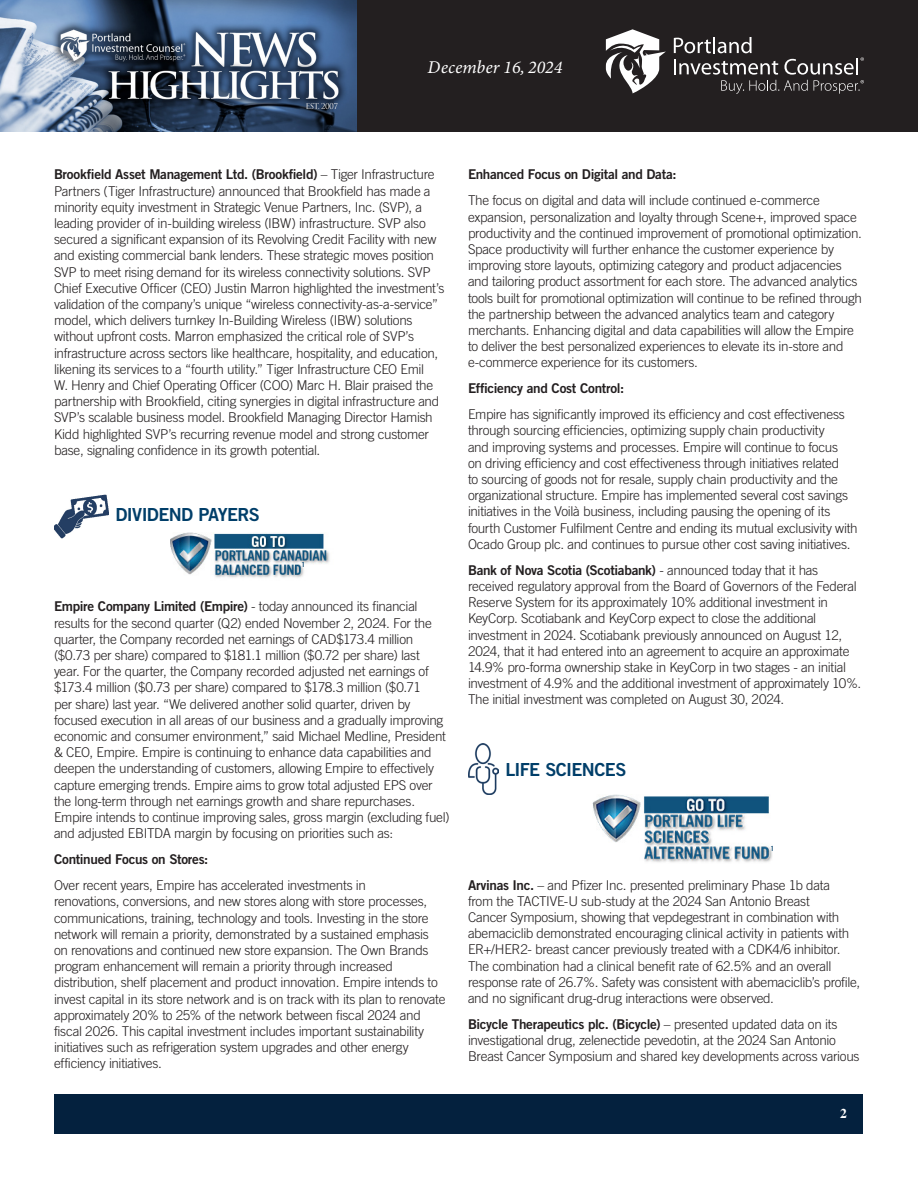
<style>
.page{position:relative;width:918px;height:1188px;background:#fff}
.page>*{position:absolute;margin:0;border:0;box-sizing:border-box;transform-origin:0 0}
.Article_-_Body{font:18px "Trade Gothic Bold Two";letter-spacing:-.035em;color:#003e69}
.t1{font:italic 18px "Minion Variable Concept";color:#fff}
.Article_-_Body-2{font:300 13.5px/16.2px "Trade Gothic";letter-spacing:-.02em;color:#231f20}
.Article_-_Body-3{font:13.5px "Trade Gothic Bold Two";letter-spacing:-.025em;color:#231f20}
.t2{font:700 13.5px "Times";color:#fff}
.t3{font:7.05px "Trade Gothic Bold Cond Twenty";color:#003e69}
.s1{font-family:"Trade Gothic Bold Two";font-weight:400}
</style>
<div class="page">
<div style="left:356px;top:0;width:562px;height:132px;background:#231f20"></div>
<img style="left:0;top:0;width:356px;height:132px">
<svg style="left:674px;top:37px;width:190px;height:57px"></svg>
<svg style="left:606px;top:29px;width:60px;height:64px"></svg>
<div style="left:55px;top:1094px;width:808px;height:39px;background:#04213e"></div>
<img style="left:54px;top:494px;width:55px;height:45px">
<img style="left:170px;top:533px;width:160px;height:45px">
<img style="left:468px;top:744px;width:31px;height:50px">
<img style="left:593px;top:795px;width:179px;height:67px">
<h1 class="t1" style="left:428px;top:55px;width:136px">December 16, 2024</h1>
<p class="Article_-_Body-2" style="left:54px;top:166px;width:392px"><span class="s1">Brookfield Asset Management Ltd. (Brookfield)</span> – Tiger Infrastructure Partners (Tiger Infrastructure) announced that Brookfield has made a minority equity investment in Strategic Venue Partners, Inc. (SVP), a leading provider of in-building wireless (IBW) infrastructure. SVP also secured a significant expansion of its Revolving Credit Facility with new and existing commercial bank lenders. These strategic moves position SVP to meet rising demand for its wireless connectivity solutions. SVP Chief Executive Officer (CEO) Justin Marron highlighted the investment’s validation of the company’s unique “wireless connectivity-as-a-service” model, which delivers turnkey In-Building Wireless (IBW) solutions without upfront costs. Marron emphasized the critical role of SVP’s infrastructure across sectors like healthcare, hospitality, and education, likening its services to a “fourth utility.” Tiger Infrastructure CEO Emil<br>W. Henry and Chief Operating Officer (COO) Marc H. Blair praised the partnership with Brookfield, citing synergies in digital infrastructure and SVP’s scalable business model. Brookfield Managing Director Hamish Kidd highlighted SVP’s recurring revenue model and strong customer base, signaling confidence in its growth potential.</p>
<p class="Article_-_Body" style="left:115px;top:503px;width:146px">DIVIDEND PAYERS</p>
<p class="t3" style="left:302px;top:561px;width:5px">1</p>
<p class="Article_-_Body-2" style="left:54px;top:598px;width:397px"><span class="s1">Empire Company Limited (Empire)</span> - today announced its financial results for the second quarter (Q2) ended November 2, 2024. For the quarter, the Company recorded net earnings of CAD$173.4 million ($0.73 per share) compared to $181.1 million ($0.72 per share) last<br>year. For the quarter, the Company recorded adjusted net earnings of $173.4 million ($0.73 per share) compared to $178.3 million ($0.71<br>per share) last year. “We delivered another solid quarter, driven by focused execution in all areas of our business and a gradually improving economic and consumer environment,” said Michael Medline, President &amp; CEO, Empire. Empire is continuing to enhance data capabilities and deepen the understanding of customers, allowing Empire to effectively capture emerging trends. Empire aims to grow total adjusted EPS over the long-term through net earnings growth and share repurchases.<br>Empire intends to continue improving sales, gross margin (excluding fuel) and adjusted EBITDA margin by focusing on priorities such as:</p>
<p class="Article_-_Body-3" style="left:54px;top:851px;width:156px">Continued Focus on Stores:</p>
<p class="Article_-_Body-2" style="left:54px;top:877px;width:393px">Over recent years, Empire has accelerated investments in<br>renovations, conversions, and new stores along with store processes, communications, training, technology and tools. Investing in the store network will remain a priority, demonstrated by a sustained emphasis on renovations and continued new store expansion. The Own Brands program enhancement will remain a priority through increased distribution, shelf placement and product innovation. Empire intends to invest capital in its store network and is on track with its plan to renovate approximately 20% to 25% of the network between fiscal 2024 and fiscal 2026. This capital investment includes important sustainability initiatives such as refrigeration system upgrades and other energy efficiency initiatives.</p>
<p class="Article_-_Body-3" style="left:468px;top:166px;width:210px">Enhanced Focus on Digital and Data:</p>
<p class="Article_-_Body-2" style="left:468px;top:192px;width:396px">The focus on digital and data will include continued e-commerce expansion, personalization and loyalty through Scene+, improved space productivity and the continued improvement of promotional optimization.<br>Space productivity will further enhance the customer experience by improving store layouts, optimizing category and product adjacencies and tailoring product assortment for each store. The advanced analytics tools built for promotional optimization will continue to be refined through the partnership between the advanced analytics team and category merchants. Enhancing digital and data capabilities will allow the Empire to deliver the best personalized experiences to elevate its in-store and e-commerce experience for its customers.</p>
<p class="Article_-_Body-3" style="left:468px;top:380px;width:158px">Efficiency and Cost Control:</p>
<p class="Article_-_Body-2" style="left:468px;top:406px;width:391px">Empire has significantly improved its efficiency and cost effectiveness through sourcing efficiencies, optimizing supply chain productivity<br>and improving systems and processes. Empire will continue to focus<br>on driving efficiency and cost effectiveness through initiatives related<br>to sourcing of goods not for resale, supply chain productivity and the organizational structure. Empire has implemented several cost savings initiatives in the Voilà business, including pausing the opening of its fourth Customer Fulfilment Centre and ending its mutual exclusivity with Ocado Group plc. and continues to pursue other cost saving initiatives.</p>
<p class="Article_-_Body-2" style="left:468px;top:562px;width:395px"><span class="s1">Bank of Nova Scotia (Scotiabank)</span> - announced today that it has received regulatory approval from the Board of Governors of the Federal Reserve System for its approximately 10% additional investment in KeyCorp. Scotiabank and KeyCorp expect to close the additional investment in 2024. Scotiabank previously announced on August 12, 2024, that it had entered into an agreement to acquire an approximate 14.9% pro-forma ownership stake in KeyCorp in two stages - an initial investment of 4.9% and the additional investment of approximately 10%.<br>The initial investment was completed on August 30, 2024.</p>
<p class="Article_-_Body" style="left:505px;top:758px;width:122px">LIFE SCIENCES</p>
<p class="t3" style="left:771px;top:844px;width:5px">1</p>
<p class="Article_-_Body-2" style="left:468px;top:877px;width:394px"><span class="s1">Arvinas Inc.</span> – and Pfizer Inc. presented preliminary Phase 1b data<br>from the TACTIVE-U sub-study at the 2024 San Antonio Breast<br>Cancer Symposium, showing that vepdegestrant in combination with abemaciclib demonstrated encouraging clinical activity in patients with ER+/HER2- breast cancer previously treated with a CDK4/6 inhibitor.<br>The combination had a clinical benefit rate of 62.5% and an overall response rate of 26.7%. Safety was consistent with abemaciclib’s profile, and no significant drug-drug interactions were observed.</p>
<p class="Article_-_Body-2" style="left:468px;top:1016px;width:393px"><span class="s1">Bicycle Therapeutics plc. (Bicycle)</span> – presented updated data on its investigational drug, zelenectide pevedotin, at the 2024 San Antonio<br>Breast Cancer Symposium and shared key developments across various</p>
<p class="t2" style="left:840px;top:1100px;width:8px">2</p>
</div>
